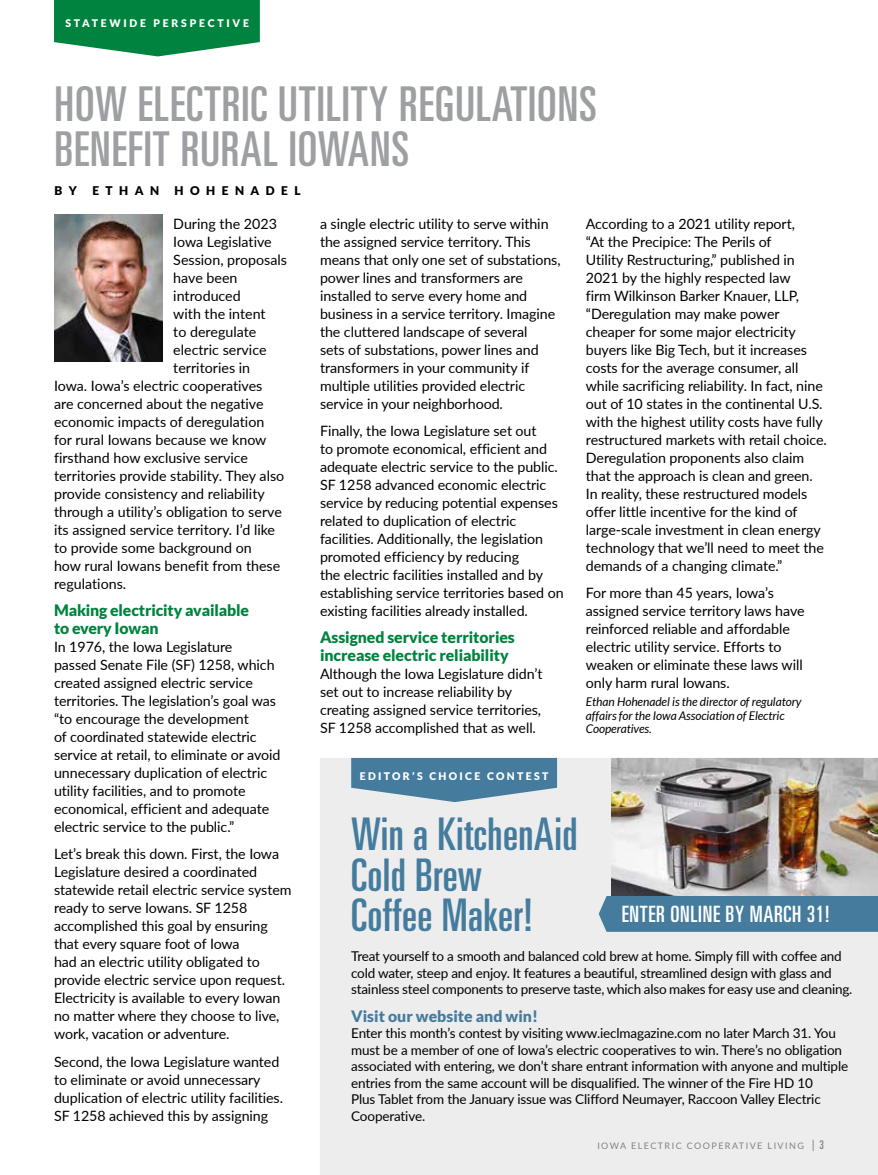
<style>
.page{position:relative;width:878px;height:1175px;background:#fff}
.page>*{position:absolute;margin:0;border:0;box-sizing:border-box;transform-origin:0 0}
.t1{font:ultra-condensed 48px/45px "Univers LT Std";letter-spacing:.02em;color:#9d9fa2}
.t2{font:ultra-condensed 45px/40.5px "Univers LT Std";letter-spacing:.01em;color:#457c9d}
.t3{font:ultra-condensed 22.5px "Univers LT Std";letter-spacing:.03em;color:#fff}
.t4{font:900 15.75px/18px "Lato";letter-spacing:-.005em;color:#00833e}
.t5{font:900 15.75px "Lato";color:#457c9d}
.t6{font:14.25px/18px "Lato";letter-spacing:-.005em;color:#000}
.t7{font:13.5px/16.5px "Lato";letter-spacing:-.015em;color:#000}
.t8{font:italic 12px/13.5px "Lato";letter-spacing:-.005em;color:#000}
.t9{font:900 12px "Lato";letter-spacing:.54em;color:#000}
.t10{font:900 10.5px "Lato";letter-spacing:.22em;color:#fff}
.t11{font:900 10.5px "Lato";letter-spacing:.26em;color:#fff}
.t12{font:9px "Lato";letter-spacing:.16em;color:#808285}
.s1{font-size:12px}
.s2{font-family:"Univers LT Std";font-stretch:ultra-condensed;font-size:12px}
</style>
<div class="page">
<svg style="left:54px;top:0;width:206px;height:56px;background:#1e9155"></svg>
<img style="left:54px;top:215px;width:108px;height:146px">
<svg style="left:320px;top:757px;width:558px;height:417px;background:#d5d7d9"></svg>
<p class="t11" style="left:65px;top:17px;width:185px">STATEWIDE PERSPECTIVE</p>
<h1 class="t1" style="left:55px;top:82px;width:544px">HOW ELECTRIC UTILITY REGULATIONS<br>BENEFIT RURAL IOWANS</h1>
<p class="t9" style="left:55px;top:183px;width:24px">B Y</p>
<p class="t9" style="left:92px;top:183px;width:68px">ETHAN</p>
<p class="t9" style="left:174px;top:183px;width:128px">HOHENADEL</p>
<p class="t6" style="left:173px;top:214px;width:105px">During the 2023</p>
<p class="t6" style="left:173px;top:232px;width:100px">Iowa Legislative</p>
<p class="t6" style="left:173px;top:250px;width:115px">Session, proposals</p>
<p class="t6" style="left:173px;top:268px;width:66px">have been</p>
<p class="t6" style="left:173px;top:286px;width:69px">introduced</p>
<p class="t6" style="left:173px;top:304px;width:94px">with the intent</p>
<p class="t6" style="left:173px;top:322px;width:85px">to deregulate</p>
<p class="t6" style="left:173px;top:340px;width:95px">electric service</p>
<p class="t6" style="left:173px;top:358px;width:78px">territories in</p>
<p class="t6" style="left:54px;top:376px;width:210px">Iowa. Iowa’s electric cooperatives</p>
<p class="t6" style="left:54px;top:394px;width:211px">are concerned about the negative</p>
<p class="t6" style="left:54px;top:412px;width:212px">economic impacts of deregulation</p>
<p class="t6" style="left:54px;top:430px;width:214px">for rural Iowans because we know</p>
<p class="t6" style="left:54px;top:448px;width:195px">firsthand how exclusive service</p>
<p class="t6" style="left:54px;top:466px;width:232px">territories provide stability. They also</p>
<p class="t6" style="left:54px;top:484px;width:212px">provide consistency and reliability</p>
<p class="t6" style="left:54px;top:502px;width:229px">through a utility’s obligation to serve</p>
<p class="t6" style="left:54px;top:520px;width:223px">its assigned service territory. I’d like</p>
<p class="t6" style="left:54px;top:538px;width:199px">to provide some background on</p>
<p class="t6" style="left:54px;top:556px;width:228px">how rural Iowans benefit from these</p>
<p class="t6" style="left:54px;top:574px;width:74px">regulations.</p>
<p class="t4" style="left:54px;top:601px;width:196px">Making electricity available to every Iowan</p>
<p class="t6" style="left:54px;top:637px;width:228px">In 1976, the Iowa Legislature<br>passed Senate File (SF) 1258, which created assigned electric service territories. The legislation’s goal was “to encourage the development<br>of coordinated statewide electric service at retail, to eliminate or avoid unnecessary duplication of electric utility facilities, and to promote economical, efficient and adequate electric service to the public.”</p>
<p class="t6" style="left:54px;top:844px;width:239px">Let’s break this down. First, the Iowa Legislature desired a coordinated statewide retail electric service system ready to serve Iowans. SF 1258 accomplished this goal by ensuring that every square foot of Iowa<br>had an electric utility obligated to provide electric service upon request.<br>Electricity is available to every Iowan no matter where they choose to live, work, vacation or adventure.</p>
<p class="t6" style="left:54px;top:1051px;width:230px">Second, the Iowa Legislature wanted to eliminate or avoid unnecessary duplication of electric utility facilities.<br>SF 1258 achieved this by assigning</p>
<p class="t6" style="left:320px;top:214px;width:242px">a single electric utility to serve within the assigned service territory. This means that only one set of substations, power lines and transformers are installed to serve every home and business in a service territory. Imagine the cluttered landscape of several<br>sets of substations, power lines and transformers in your community if multiple utilities provided electric service in your neighborhood.</p>
<p class="t6" style="left:320px;top:421px;width:245px">Finally, the Iowa Legislature set out<br>to promote economical, efficient and adequate electric service to the public.<br>SF 1258 advanced economic electric service by reducing potential expenses related to duplication of electric facilities. Additionally, the legislation promoted efficiency by reducing<br>the electric facilities installed and by establishing service territories based on existing facilities already installed.</p>
<p class="t4" style="left:320px;top:628px;width:196px">Assigned service territories increase electric reliability</p>
<p class="t6" style="left:320px;top:664px;width:224px">Although the Iowa Legislature didn’t set out to increase reliability by creating assigned service territories, SF 1258 accomplished that as well.</p>
<p class="t10" style="left:360px;top:769px;width:190px">EDITOR’S CHOICE CONTEST</p>
<h2 class="t2" style="left:351px;top:813px;width:228px">Win a KitchenAid<br>Cold Brew<br>Coffee Maker!</h2>
<p class="t7" style="left:351px;top:947px;width:502px">Treat yourself to a smooth and balanced cold brew at home. Simply fill with coffee and cold water, steep and enjoy. It features a beautiful, streamlined design with glass and stainless steel components to preserve taste, which also makes for easy use and cleaning.</p>
<p class="t5" style="left:351px;top:1006px;width:188px">Visit our website and win!</p>
<p class="t7" style="left:351px;top:1024px;width:498px">Enter this month’s contest by visiting www.ieclmagazine.com no later March 31. You must be a member of one of Iowa’s electric cooperatives to win. There’s no obligation associated with entering, we don’t share entrant information with anyone and multiple entries from the same account will be disqualified. The winner of the Fire HD 10<br>Plus Tablet from the January issue was Clifford Neumayer, Raccoon Valley Electric Cooperative.</p>
<p class="t6" style="left:586px;top:214px;width:242px">According to a 2021 utility report,<br>“At the Precipice: The Perils of<br>Utility Restructuring,” published in 2021 by the highly respected law<br>firm Wilkinson Barker Knauer, LLP, “Deregulation may make power cheaper for some major electricity buyers like Big Tech, but it increases costs for the average consumer, all while sacrificing reliability. In fact, nine out of 10 states in the continental U.S. with the highest utility costs have fully restructured markets with retail choice.<br>Deregulation proponents also claim that the approach is clean and green.<br>In reality, these restructured models offer little incentive for the kind of large-scale investment in clean energy technology that we’ll need to meet the demands of a changing climate.”</p>
<p class="t6" style="left:586px;top:583px;width:220px">For more than 45 years, Iowa’s assigned service territory laws have reinforced reliable and affordable electric utility service. Efforts to weaken or eliminate these laws will only harm rural Iowans.</p>
<p class="t8" style="left:586px;top:695px;width:217px">Ethan Hohenadel is the director of regulatory affairs for the Iowa Association of Electric<br>Cooperatives.</p>
<h3 class="t3" style="left:621px;top:901px;width:210px">ENTER ONLINE BY MARCH 31!</h3>
<p class="t12" style="left:597px;top:1139px;width:228px">IOWA ELECTRIC COOPERATIVE LIVING <span class="s1">|</span> <span class="s2">3</span></p>
</div>
